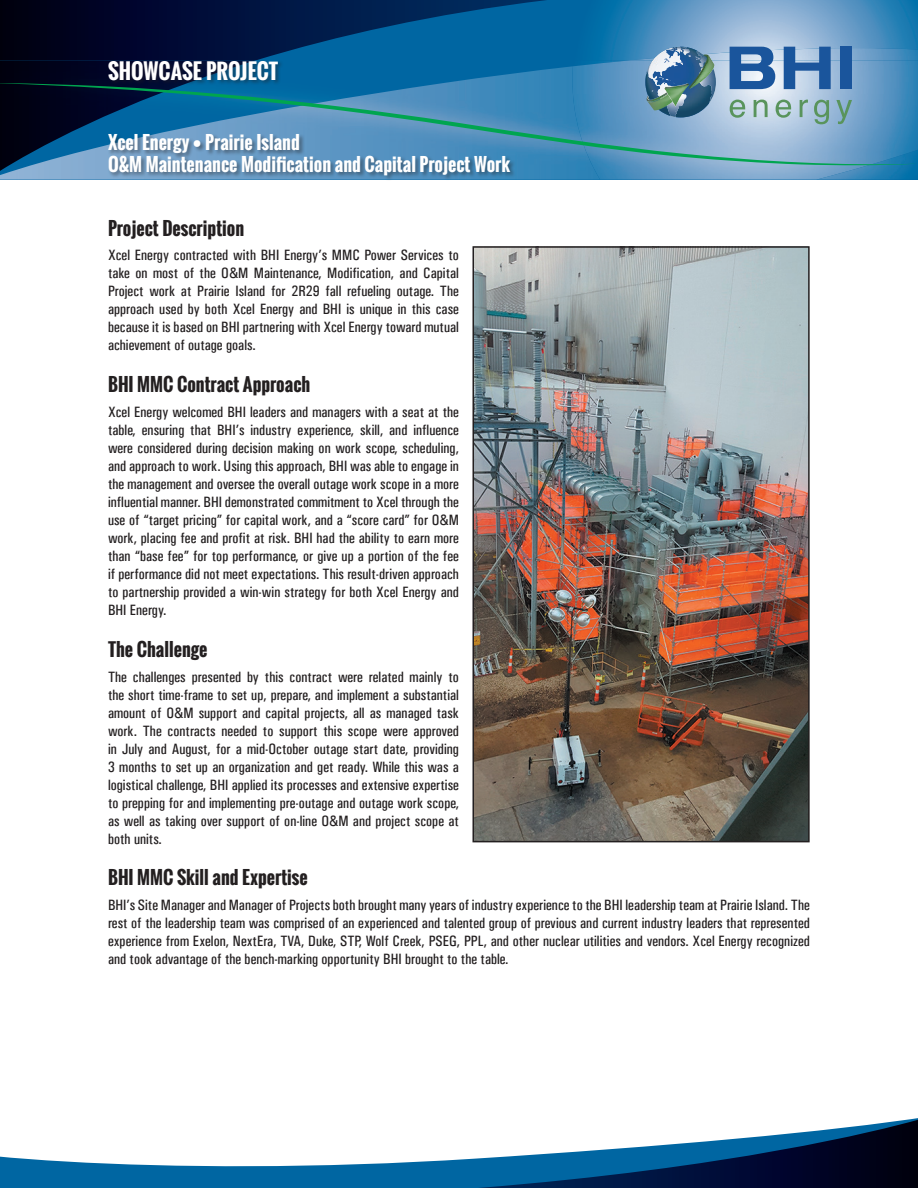
<style>
.page{position:relative;width:918px;height:1188px;background:#fff}
.page>*{position:absolute;margin:0;border:0;box-sizing:border-box;transform-origin:0 0}
.t1{font:700 21px "Oswald";color:#fff}
.t2{font:700 18px "Oswald";color:#231f20}
.t3{font:700 18px/21.6px "Oswald";color:#fff}
.t4{font:15px/18px "Univers Condensed";color:#231f20;text-align:justify}
</style>
<div class="page">
<img style="left:0;top:0;width:548px;height:60px">
<img style="left:572px;top:0;width:346px;height:180px">
<img style="left:630px;top:48px;width:288px;height:12px">
<img style="left:516px;top:60px;width:57px;height:6px">
<img style="left:0;top:60px;width:107px;height:6px">
<img style="left:0;top:66px;width:600px;height:114px">
<img style="left:573px;top:60px;width:57px;height:6px">
<img style="left:817px;top:166px;width:101px;height:14px">
<svg style="left:0;top:83px;width:918px;height:83px;background:#5485a7"></svg>
<svg style="left:730px;top:100px;width:15px;height:18px"></svg>
<svg style="left:754px;top:100px;width:14px;height:17px"></svg>
<svg style="left:776px;top:100px;width:15px;height:18px"></svg>
<svg style="left:800px;top:100px;width:8px;height:17px"></svg>
<svg style="left:814px;top:100px;width:15px;height:24px"></svg>
<svg style="left:836px;top:100px;width:16px;height:24px"></svg>
<svg style="left:730px;top:47px;width:45px;height:42px;background:#4e7cb2"></svg>
<svg style="left:784px;top:47px;width:47px;height:42px;background:#5c87ba"></svg>
<div style="left:841px;top:47px;width:11px;height:42px;background:#1a559c"></div>
<svg style="left:645px;top:47px;width:71px;height:71px;background:#61899f"></svg>
<img style="left:670px;top:47px;width:41px;height:20px">
<div style="left:0;top:1116px;width:918px;height:72px;background:#0066a2"></div>
<img style="left:480px;top:1179px;width:438px;height:9px">
<svg style="left:0;top:1116px;width:918px;height:63px;fill:#fff"></svg>
<div style="left:107px;top:60px;width:409px;height:121px;background:#231f20;opacity:.45"></div>
<img style="left:475px;top:249px;width:332px;height:590px">
<div style="left:472px;top:246px;width:338px;height:596px;border:2px solid #231f20"></div>
<h1 class="t1" style="left:108px;top:55px;width:172px">SHOWCASE PROJECT</h1>
<p class="t3" style="left:108px;top:132px;width:404px">Xcel Energy • Prairie Island<br>O&amp;M Maintenance Modification and Capital Project Work</p>
<p class="t2" style="left:108px;top:214px;width:138px">Project Description</p>
<p class="t4" style="left:108px;top:246px;width:353px">Xcel Energy contracted with BHI Energy’s MMC Power Services to take on most of the O&amp;M Maintenance, Modification, and Capital Project work at Prairie Island for 2R29 fall refueling outage. The approach used by both Xcel Energy and BHI is unique in this case because it is based on BHI partnering with Xcel Energy toward mutual achievement of outage goals.</p>
<p class="t2" style="left:108px;top:371px;width:204px">BHI MMC Contract Approach</p>
<p class="t4" style="left:108px;top:403px;width:353px">Xcel Energy welcomed BHI leaders and managers with a seat at the table, ensuring that BHI’s industry experience, skill, and influence were considered during decision making on work scope, scheduling, and approach to work. Using this approach, BHI was able to engage in the management and oversee the overall outage work scope in a more influential manner. BHI demonstrated commitment to Xcel through the use of “target pricing” for capital work, and a “score card” for O&amp;M work, placing fee and profit at risk. BHI had the ability to earn more than “base fee” for top performance, or give up a portion of the fee if performance did not meet expectations. This result-driven approach to partnership provided a win-win strategy for both Xcel Energy and BHI Energy.</p>
<p class="t2" style="left:108px;top:636px;width:101px">The Challenge</p>
<p class="t4" style="left:108px;top:667px;width:353px">The challenges presented by this contract were related mainly to the short time-frame to set up, prepare, and implement a substantial amount of O&amp;M support and capital projects, all as managed task work. The contracts needed to support this scope were approved in July and August, for a mid-October outage start date, providing 3 months to set up an organization and get ready. While this was a logistical challenge, BHI applied its processes and extensive expertise to prepping for and implementing pre-outage and outage work scope, as well as taking over support of on-line O&amp;M and project scope at both units.</p>
<p class="t2" style="left:108px;top:864px;width:201px">BHI MMC Skill and Expertise</p>
<p class="t4" style="left:108px;top:896px;width:704px">BHI’s Site Manager and Manager of Projects both brought many years of industry experience to the BHI leadership team at Prairie Island. The rest of the leadership team was comprised of an experienced and talented group of previous and current industry leaders that represented experience from Exelon, NextEra, TVA, Duke, STP, Wolf Creek, PSEG, PPL, and other nuclear utilities and vendors. Xcel Energy recognized and took advantage of the bench-marking opportunity BHI brought to the table.</p>
</div>
